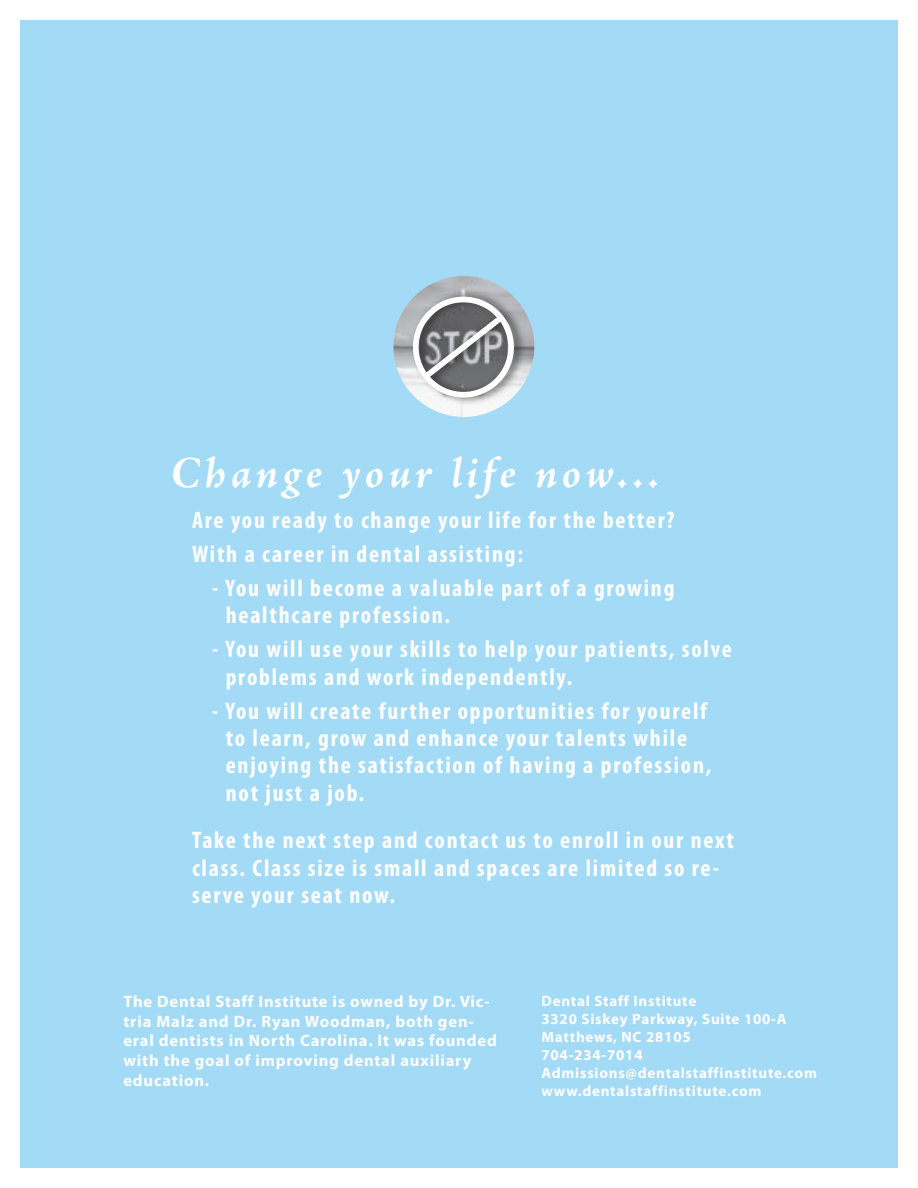
<style>
.page{position:relative;width:918px;height:1188px;background:#fff}
.page>*{position:absolute;margin:0;border:0;box-sizing:border-box;transform-origin:0 0}
.Document_Title{font:italic 700 45px "Adobe Jenson Pro";letter-spacing:.095em;color:#fff}
.Body_2{font:700 condensed 24px/27.3px "Myriad Pro";letter-spacing:.075em;color:#fff}
.t1{font:700 16.5px/19.8px "Myriad Pro";letter-spacing:.05em;color:#fff}
.t2{font:700 15px/18px "Myriad Pro";letter-spacing:.05em;color:#fff}
</style>
<div class="page">
<div style="left:20px;top:20px;width:878px;height:1148px;background:#a3dbf6"></div>
<img style="left:393px;top:276px;width:141px;height:141px;border-radius:70px">
<div style="left:410px;top:289px;width:117px;height:117px;background:#231f20;opacity:.75"></div>
<div style="left:413px;top:297px;width:101px;height:101px;border:6px solid #fff;border-radius:50%"></div>
<svg style="left:418px;top:310px;width:91px;height:75px;background:#8b8b8d"></svg>
<p class="Document_Title" style="left:171px;top:447px;width:490px">Change your life now...</p>
<p class="Body_2" style="left:192px;top:507px;width:484px">Are you ready to change your life for the better?</p>
<p class="Body_2" style="left:192px;top:541px;width:332px">With a career in dental assisting:</p>
<p class="Body_2" style="left:226px;top:575px;width:450px;text-indent:-14px">- You will become a valuable part of a growing healthcare profession.</p>
<p class="Body_2" style="left:226px;top:636px;width:508px;text-indent:-14px">- You will use your skills to help your patients, solve problems and work independently.</p>
<p class="Body_2" style="left:226px;top:698px;width:487px;text-indent:-14px">- You will create further opportunities for yourelf to learn, grow and enhance your talents while enjoying the satisfaction of having a profession, not just a job.</p>
<p class="Body_2" style="left:192px;top:827px;width:543px">Take the next step and contact us to enroll in our next class. Class size is small and spaces are limited so re&shy;serve your seat now.</p>
<p class="t1" style="left:123px;top:992px;width:375px">The Dental Staff Institute is owned by Dr. Vic&shy;tria Malz and Dr. Ryan Woodman, both gen&shy;eral dentists in North Carolina. It was founded with the goal of improving dental auxiliary education.</p>
<p class="t2" style="left:542px;top:992px;width:156px">Dental Staff Institute</p>
<p class="t2" style="left:542px;top:1010px;width:247px">3320 Siskey Parkway, Suite 100-A</p>
<p class="t2" style="left:542px;top:1028px;width:151px">Matthews, NC 28105<br>704-234-7014</p>
<p class="t2" style="left:542px;top:1064px;width:277px">Admissions@dentalstaffinstitute.com www.dentalstaffinstitute.com</p>
</div>
